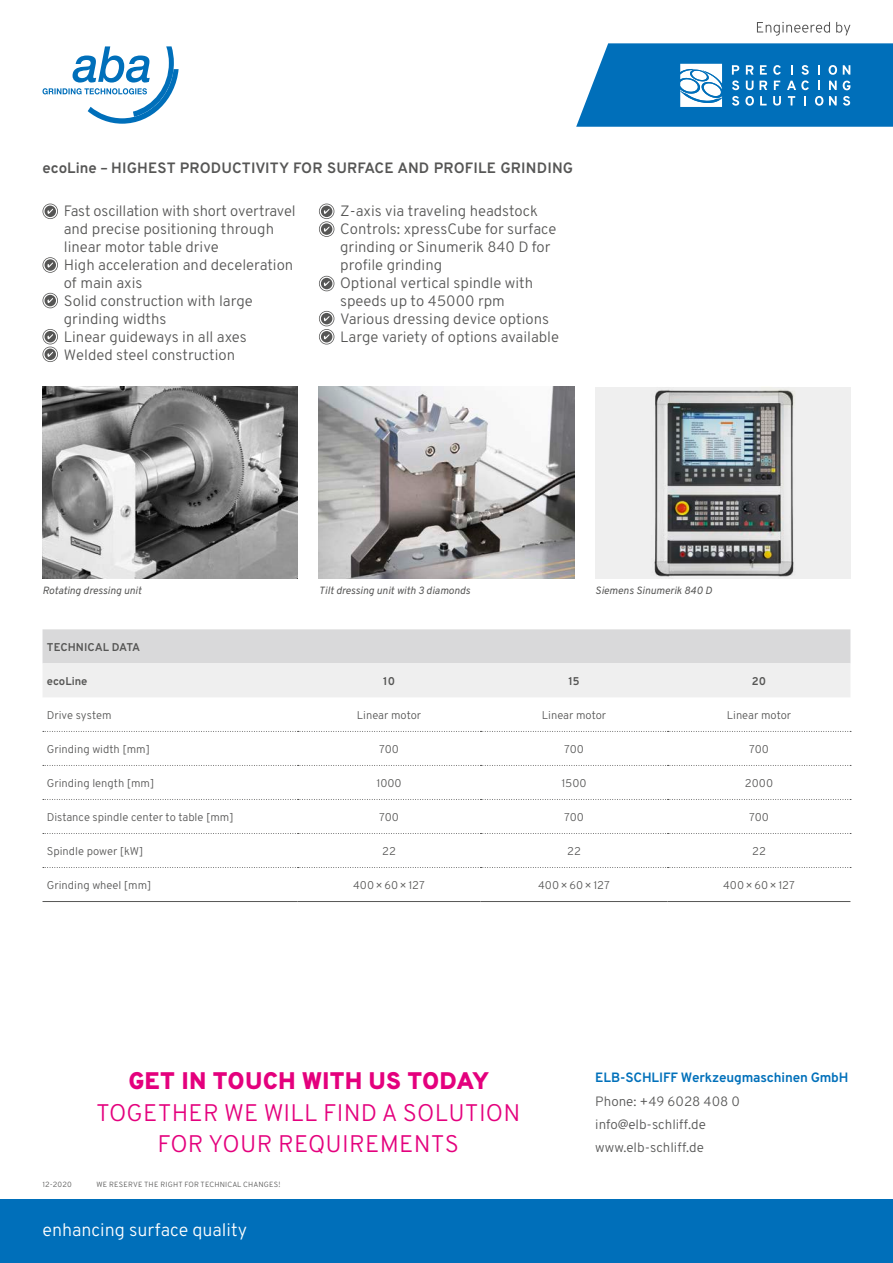
<style>
.page{position:relative;width:893px;height:1263px;background:#fff}
.page>*{position:absolute;margin:0;border:0;box-sizing:border-box;transform-origin:0 0}
.t1{font:300 24px/31.5px "Overpass";letter-spacing:.01em;color:#e4007d;text-align:center}
.t2{font:800 24px "Overpass";letter-spacing:.01em;color:#e4007d}
.t3{font:300 18px "Overpass";color:#fff}
.t4{font:300 15px/18px "Overpass";color:#565655}
.t5{font:700 15px "Overpass";letter-spacing:.01em;color:#565655}
.t6{font:300 13.5px/23.4px "Overpass";color:#565655}
.t7{font:700 13.5px "Overpass";letter-spacing:-.01em;color:#0070ba}
.t8{font:300 11.25px "Overpass";color:#565655}
.t9{font:700 11.25px "Overpass";color:#565655}
.t10{font:italic 10.5px "Overpass";color:#565655}
.t11{font:300 7.5px "Overpass";letter-spacing:.02em;color:#565655}
</style>
<div class="page">
<div style="left:0;top:1199px;width:893px;height:64px;background:#006fba"></div>
<svg style="left:43px;top:46px;width:136px;height:78px"></svg>
<svg style="left:576px;top:43px;width:317px;height:84px;background:#2584c4"></svg>
<svg style="left:757px;top:22px;width:93px;height:14px"></svg>
<img style="left:43px;top:387px;width:255px;height:191px">
<svg style="left:43px;top:204px;width:15px;height:15px"></svg>
<svg style="left:44px;top:205px;width:13px;height:13px"></svg>
<div style="left:43px;top:204px;width:14px;height:14px;border:1px solid #fff;border-radius:50%"></div>
<svg style="left:47px;top:209px;width:6px;height:5px"></svg>
<svg style="left:43px;top:257px;width:15px;height:16px"></svg>
<svg style="left:44px;top:259px;width:13px;height:12px"></svg>
<div style="left:43px;top:258px;width:14px;height:14px;border:1px solid #fff;border-radius:50%"></div>
<svg style="left:47px;top:262px;width:6px;height:6px"></svg>
<svg style="left:43px;top:293px;width:15px;height:15px"></svg>
<svg style="left:44px;top:294px;width:13px;height:13px"></svg>
<div style="left:43px;top:294px;width:14px;height:14px;border:1px solid #fff;border-radius:50%"></div>
<svg style="left:47px;top:298px;width:6px;height:5px"></svg>
<svg style="left:319px;top:204px;width:15px;height:15px"></svg>
<svg style="left:320px;top:205px;width:13px;height:13px"></svg>
<div style="left:320px;top:204px;width:14px;height:14px;border:1px solid #fff;border-radius:50%"></div>
<svg style="left:324px;top:209px;width:5px;height:5px"></svg>
<svg style="left:319px;top:311px;width:15px;height:15px"></svg>
<svg style="left:320px;top:312px;width:13px;height:13px"></svg>
<div style="left:320px;top:312px;width:14px;height:14px;border:1px solid #fff;border-radius:50%"></div>
<svg style="left:324px;top:316px;width:5px;height:5px"></svg>
<svg style="left:319px;top:329px;width:15px;height:15px"></svg>
<svg style="left:320px;top:330px;width:13px;height:13px"></svg>
<div style="left:320px;top:330px;width:14px;height:14px;border:1px solid #fff;border-radius:50%"></div>
<svg style="left:324px;top:334px;width:5px;height:5px"></svg>
<svg style="left:43px;top:329px;width:15px;height:15px"></svg>
<svg style="left:44px;top:330px;width:13px;height:13px"></svg>
<div style="left:43px;top:330px;width:14px;height:14px;border:1px solid #fff;border-radius:50%"></div>
<svg style="left:47px;top:334px;width:6px;height:5px"></svg>
<svg style="left:43px;top:347px;width:15px;height:15px"></svg>
<svg style="left:44px;top:348px;width:13px;height:13px"></svg>
<div style="left:43px;top:347px;width:14px;height:14px;border:1px solid #fff;border-radius:50%"></div>
<svg style="left:47px;top:352px;width:6px;height:5px"></svg>
<svg style="left:319px;top:276px;width:15px;height:15px"></svg>
<svg style="left:320px;top:277px;width:13px;height:13px"></svg>
<div style="left:320px;top:277px;width:14px;height:14px;border:1px solid #fff;border-radius:50%"></div>
<svg style="left:324px;top:281px;width:5px;height:5px"></svg>
<svg style="left:319px;top:221px;width:15px;height:16px"></svg>
<svg style="left:320px;top:223px;width:13px;height:12px"></svg>
<div style="left:320px;top:222px;width:14px;height:14px;border:1px solid #fff;border-radius:50%"></div>
<svg style="left:324px;top:227px;width:5px;height:5px"></svg>
<svg style="left:43px;top:629px;width:807px;height:68px"></svg>
<svg style="left:43px;top:731px;width:808px;height:1px"></svg>
<svg style="left:43px;top:765px;width:808px;height:1px"></svg>
<svg style="left:43px;top:799px;width:808px;height:1px"></svg>
<svg style="left:43px;top:833px;width:808px;height:1px"></svg>
<hr style="left:43px;top:901px;width:255px;height:1px;background:#565655">
<svg style="left:43px;top:867px;width:808px;height:1px"></svg>
<hr style="left:298px;top:901px;width:182px;height:1px;background:#565655">
<hr style="left:480px;top:901px;width:188px;height:1px;background:#565655">
<hr style="left:668px;top:901px;width:182px;height:1px;background:#565655">
<img style="left:319px;top:387px;width:255px;height:191px">
<div style="left:595px;top:387px;width:255px;height:191px;background:#efefef"></div>
<img style="left:654px;top:389px;width:141px;height:188px">
<p class="t5" style="left:43px;top:158px;width:532px">ecoLine – HIGHEST PRODUCTIVITY FOR SURFACE AND PROFILE GRINDING</p>
<p class="t4" style="left:64px;top:202px;width:233px">Fast oscillation with short overtravel and precise positioning through linear motor table drive<br>High acceleration and deceleration of main axis<br>Solid construction with large grinding widths<br>Linear guideways in all axes<br>Welded steel construction</p>
<p class="t4" style="left:340px;top:202px;width:220px">Z-axis via traveling headstock<br>Controls: xpressCube for surface grinding or Sinumerik 840 D for profile grinding<br>Optional vertical spindle with speeds up to 45000 rpm<br>Various dressing device options<br>Large variety of options available</p>
<p class="t10" style="left:43px;top:584px;width:101px">Rotating dressing unit</p>
<p class="t10" style="left:319px;top:584px;width:153px">Tilt dressing unit with 3 diamonds</p>
<p class="t10" style="left:595px;top:584px;width:118px">Siemens Sinumerik 840 D</p>
<p class="t9" style="left:47px;top:640px;width:95px">TECHNICAL DATA</p>
<p class="t9" style="left:47px;top:674px;width:42px">ecoLine</p>
<p class="t9" style="left:383px;top:674px;width:13px">10</p>
<p class="t9" style="left:568px;top:674px;width:13px">15</p>
<p class="t9" style="left:752px;top:674px;width:16px">20</p>
<p class="t8" style="left:47px;top:708px;width:66px">Drive system</p>
<p class="t8" style="left:357px;top:708px;width:66px">Linear motor</p>
<p class="t8" style="left:542px;top:708px;width:66px">Linear motor</p>
<p class="t8" style="left:727px;top:708px;width:66px">Linear motor</p>
<p class="t8" style="left:47px;top:742px;width:105px">Grinding width [mm]</p>
<p class="t8" style="left:379px;top:742px;width:21px">700</p>
<p class="t8" style="left:564px;top:742px;width:21px">700</p>
<p class="t8" style="left:749px;top:742px;width:21px">700</p>
<p class="t8" style="left:47px;top:776px;width:109px">Grinding length [mm]</p>
<p class="t8" style="left:376px;top:776px;width:27px">1000</p>
<p class="t8" style="left:561px;top:776px;width:27px">1500</p>
<p class="t8" style="left:745px;top:776px;width:30px">2000</p>
<p class="t8" style="left:47px;top:810px;width:188px">Distance spindle center to table [mm]</p>
<p class="t8" style="left:379px;top:810px;width:21px">700</p>
<p class="t8" style="left:564px;top:810px;width:21px">700</p>
<p class="t8" style="left:749px;top:810px;width:21px">700</p>
<p class="t8" style="left:47px;top:844px;width:98px">Spindle power [kW]</p>
<p class="t8" style="left:382px;top:844px;width:15px">22</p>
<p class="t8" style="left:567px;top:844px;width:15px">22</p>
<p class="t8" style="left:752px;top:844px;width:15px">22</p>
<p class="t8" style="left:47px;top:878px;width:106px">Grinding wheel [mm]</p>
<p class="t8" style="left:353px;top:878px;width:73px">400×60×127</p>
<p class="t8" style="left:538px;top:878px;width:73px">400×60×127</p>
<p class="t8" style="left:723px;top:878px;width:73px">400×60×127</p>
<h1 class="t2" style="left:128px;top:1066px;width:362px">GET IN TOUCH WITH US TODAY</h1>
<h1 class="t1" style="left:96px;top:1097px;width:426px">TOGETHER WE WILL FIND A SOLUTION<br>FOR YOUR REQUIREMENTS</h1>
<p class="t11" style="left:43px;top:1180px;width:31px">12-2020</p>
<p class="t11" style="left:97px;top:1180px;width:185px">WE RESERVE THE RIGHT FOR TECHNICAL CHANGES!</p>
<p class="t3" style="left:43px;top:1219px;width:206px">enhancing surface quality</p>
<p class="t7" style="left:595px;top:1069px;width:255px">ELB-SCHLIFF Werkzeugmaschinen GmbH</p>
<p class="t6" style="left:595px;top:1089px;width:146px">Phone: +49 6028 408 0 info@elb-schliff.de www.elb-schliff.de</p>
</div>
